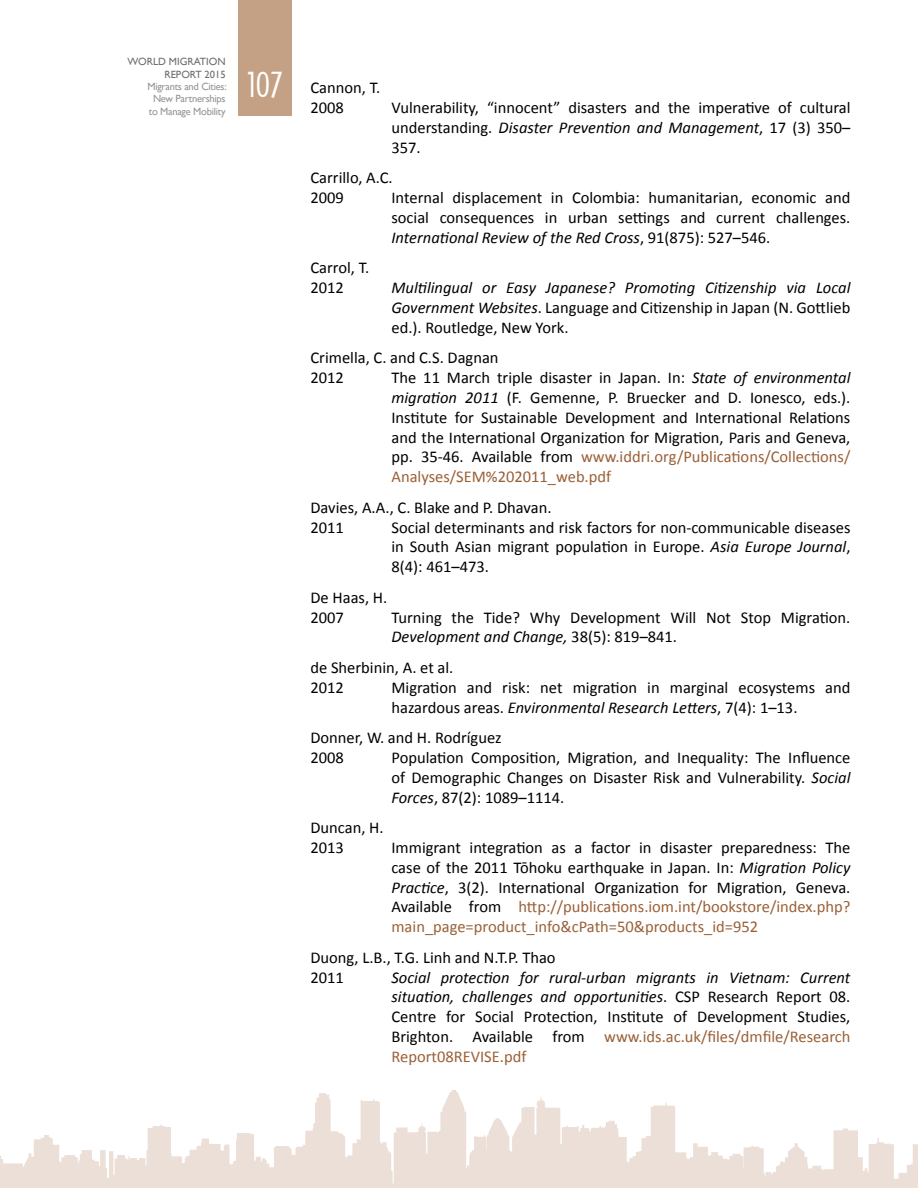
<style>
.page{position:relative;width:918px;height:1188px;background:#fff}
.page>*{position:absolute;margin:0;border:0;box-sizing:border-box;transform-origin:0 0}
.t1{font:33px "Arcitectura";color:#fff}
.t2{font:16.5px/19.8px "Calibri";color:#000}
.t3{font:italic 16.5px/19.8px "Calibri";color:#000;text-align:justify}
.t4{font:10.5px/12.6px "Gill Sans";letter-spacing:-.025em;color:#939598;text-align:center}
.t5{font:10.5px/12.6px "Gill Sans";color:#6d6e71;text-align:right}
.s1{font-style:italic}
.s2{font-style:normal}
.s3{color:#9a6037}
</style>
<div class="page">
<div style="left:238px;top:0;width:54px;height:115px;background:#c4a185"></div>
<svg style="left:0;top:1090px;width:918px;height:98px"></svg>
<p class="t5" style="left:128px;top:56px;width:100px">WORLD MIGRATION<br>REPORT 2015</p>
<p class="t4" style="left:147px;top:80px;width:81px">Migrants and Cities:<br>New Partnerships to Manage Mobility</p>
<p class="t2" style="left:310px;top:78px;width:71px">Cannon, T.<br>2008</p>
<h1 class="t1" style="left:247px;top:70px;width:37px">107</h1>
<p class="t2" style="left:391px;top:98px;width:461px;text-align:justify">Vulnerability, “innocent” disasters and the imperative of cultural understanding. <span class="s1">Disaster Prevention and Management</span>, 17 (3) 350– 357.</p>
<p class="t2" style="left:310px;top:168px;width:84px">Carrillo, A.C.<br>2009</p>
<p class="t2" style="left:391px;top:188px;width:460px;text-align:justify">Internal displacement in Colombia: humanitarian, economic and social consequences in urban settings and current challenges.<br><span class="s1">International Review of the Red Cross</span>, 91(875): 527–546.</p>
<p class="t2" style="left:310px;top:258px;width:60px">Carrol, T.<br>2012</p>
<p class="t3" style="left:391px;top:277px;width:460px">Multilingual or Easy Japanese? Promoting Citizenship via Local Government Websites<span class="s2">. Language and Citizenship in Japan (N. Gottlieb ed.). Routledge, New York.</span></p>
<p class="t2" style="left:310px;top:348px;width:190px">Crimella, C. and C.S. Dagnan<br>2012</p>
<p class="t2" style="left:391px;top:368px;width:460px;text-align:justify">The 11 March triple disaster in Japan. In: <span class="s1">State of environmental migration 2011</span> (F. Gemenne, P. Bruecker and D. Ionesco, eds.).<br>Institute for Sustainable Development and International Relations and the International Organization for Migration, Paris and Geneva, pp. 35-46. Available from <span class="s3">www.iddri.org/Publications/Collections/ Analyses/SEM%202011_web.pdf</span></p>
<p class="t2" style="left:310px;top:497px;width:243px">Davies, A.A., C. Blake and P. Dhavan.<br>2011</p>
<p class="t2" style="left:391px;top:517px;width:460px;text-align:justify">Social determinants and risk factors for non-communicable diseases in South Asian migrant population in Europe. <span class="s1">Asia Europe Journal</span>, 8(4): 461–473.</p>
<p class="t2" style="left:310px;top:587px;width:78px">De Haas, H.<br>2007</p>
<p class="t2" style="left:391px;top:607px;width:460px">Turning the Tide? Why Development Will Not Stop Migration.<br><span class="s1">Development and Change,</span> 38(5): 819–841.</p>
<p class="t2" style="left:310px;top:658px;width:145px">de Sherbinin, A. et al.<br>2012</p>
<p class="t2" style="left:391px;top:677px;width:460px">Migration and risk: net migration in marginal ecosystems and hazardous areas. <span class="s1">Environmental Research Letters</span>, 7(4): 1–13.</p>
<p class="t2" style="left:310px;top:728px;width:193px">Donner, W. and H. Rodríguez<br>2008</p>
<p class="t2" style="left:391px;top:748px;width:460px;text-align:justify">Population Composition, Migration, and Inequality: The Influence of Demographic Changes on Disaster Risk and Vulnerability. <span class="s1">Social Forces</span>, 87(2): 1089–1114.</p>
<p class="t2" style="left:310px;top:818px;width:75px">Duncan, H.<br>2013</p>
<p class="t2" style="left:391px;top:838px;width:460px;text-align:justify">Immigrant integration as a factor in disaster preparedness: The case of the 2011 Tōhoku earthquake in Japan. In: <span class="s1">Migration Policy Practice</span>, 3(2). International Organization for Migration, Geneva.<br>Available from <span class="s3">http://publications.iom.int/bookstore/index.php? main_page=product_info&amp;cPath=50&amp;products_id=952</span></p>
<p class="t2" style="left:310px;top:948px;width:247px">Duong, L.B., T.G. Linh and N.T.P. Thao<br>2011</p>
<p class="t2" style="left:391px;top:967px;width:460px;text-align:justify"><span class="s1">Social protection for rural-urban migrants in Vietnam: Current situation, challenges and opportunities</span>. CSP Research Report 08.<br>Centre for Social Protection, Institute of Development Studies, Brighton. Available from <span class="s3">www.ids.ac.uk/files/dmfile/Research Report08REVISE.pdf</span></p>
</div>
